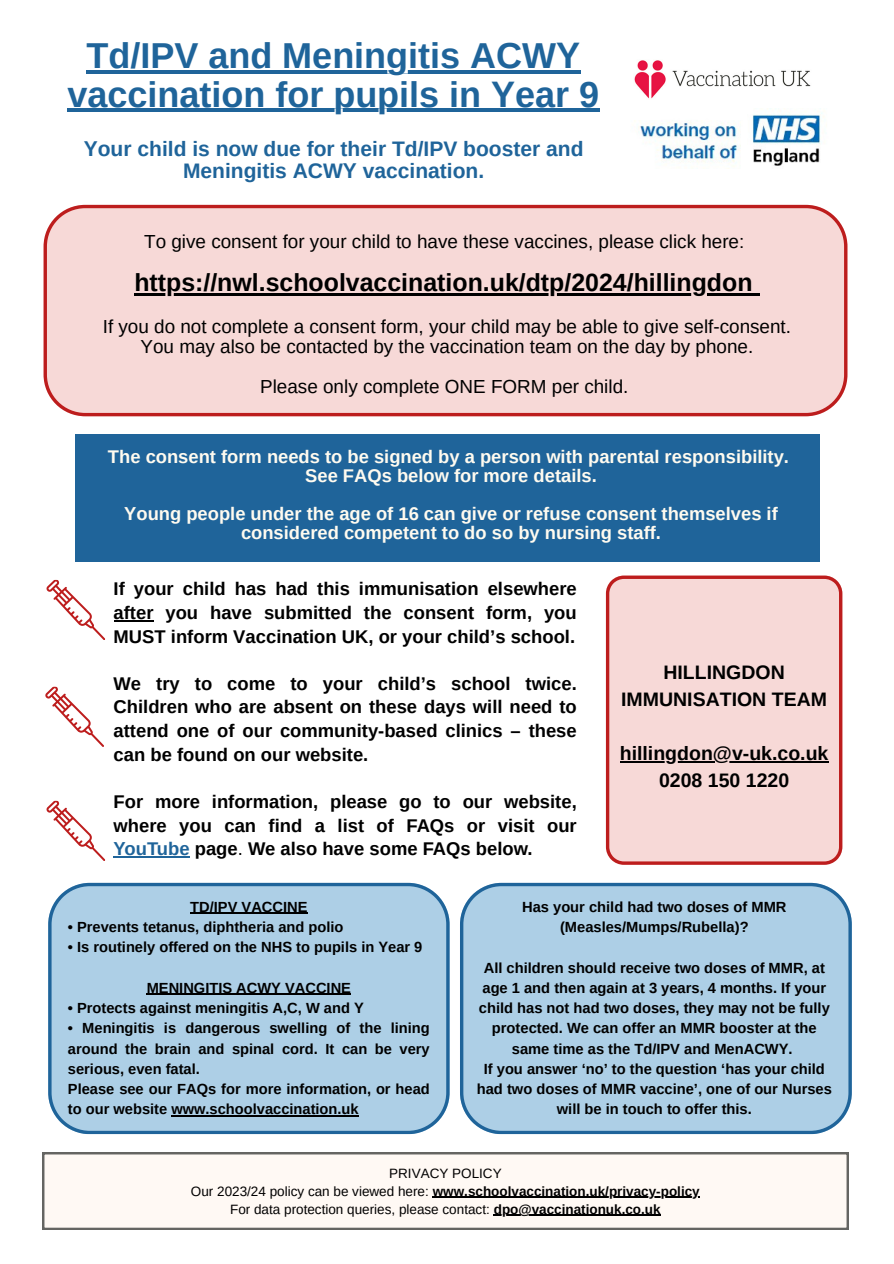
<style>
.page{position:relative;width:894px;height:1264px;background:#fff}
.page>*{position:absolute;margin:0;border:0;box-sizing:border-box;transform-origin:0 0}
.t1{font:700 36px "Arimo";color:#1f649a}
.t2{font:700 24.9px "Arimo";color:#000}
.t3{font:700 21px "Arimo";color:#1f649a}
.t4{font:700 19.5px/27px "Arimo";color:#000;text-align:center}
.t5{font:18.9px/20.2px "Arimo";color:#000;text-align:center}
.t6{font:700 18.45px/23.7px "Arimo";color:#000;text-align:justify}
.t7{font:700 18.3px/19.2px "Arimo";color:#fffbf0;text-align:center}
.t8{font:700 14.7px/20.2px "Arimo";color:#000;text-align:center}
.t9{font:13.5px "Arimo";color:#000}
.t10{font:700 13.5px "Arimo";color:#000}
.s1{color:#1f649a}
.s2{font-weight:400}
.s3{font-weight:700}
</style>
<div class="page">
<img style="left:638px;top:108px;width:186px;height:59px">
<img style="left:634px;top:60px;width:177px;height:39px">
<svg style="left:42px;top:1152px;width:806px;height:77px"></svg>
<hr style="left:432px;top:1196px;width:268px;height:1px;background:#000">
<hr style="left:493px;top:1214px;width:167px;height:1px;background:#000">
<div style="left:605px;top:575px;width:237px;height:289px;background:#f7d9d7"></div>
<div style="left:48px;top:882px;width:401px;height:251px;background:#adcfe6"></div>
<hr style="left:190px;top:912px;width:117px;height:2px;background:#000">
<hr style="left:147px;top:993px;width:204px;height:2px;background:#000">
<hr style="left:171px;top:1115px;width:187px;height:1px;background:#000">
<div style="left:460px;top:882px;width:391px;height:251px;background:#adcfe6"></div>
<div style="left:44px;top:205px;width:803px;height:211px;background:#f7d9d7"></div>
<hr style="left:134px;top:293px;width:618px;height:2px;background:#000">
<svg style="left:752px;top:293px;width:7px;height:2px"></svg>
<hr style="left:86px;top:70px;width:494px;height:3px;background:#1f649a">
<hr style="left:67px;top:108px;width:532px;height:4px;background:#1f649a">
<hr style="left:619px;top:761px;width:209px;height:1px;background:#000">
<div style="left:75px;top:434px;width:744px;height:127px;background:#1f649a"></div>
<svg style="left:46px;top:579px;width:59px;height:61px"></svg>
<svg style="left:45px;top:686px;width:59px;height:61px"></svg>
<svg style="left:46px;top:800px;width:59px;height:61px"></svg>
<hr style="left:114px;top:620px;width:39px;height:1px;background:#000">
<hr style="left:114px;top:856px;width:76px;height:1px;background:#1f649a">
<p class="t1" style="left:86px;top:35px;width:495px">Td/IPV and Meningitis ACWY</p>
<p class="t1" style="left:67px;top:74px;width:533px">vaccination for pupils in Year 9</p>
<p class="t3" style="left:84px;top:137px;width:501px">Your child is now due for their Td/IPV booster and</p>
<p class="t3" style="left:183px;top:159px;width:302px">Meningitis ACWY vaccination.</p>
<h4 class="t5" style="left:144px;top:231px;width:601px">To give consent for your child to have these vaccines, please click here:</h4>
<p class="t2" style="left:134px;top:268px;width:619px">https://nwl.schoolvaccination.uk/dtp/2024/hillingdon</p>
<p class="t5" style="left:103px;top:316px;width:689px">If you do not complete a consent form, your child may be able to give self-consent.<br>You may also be contacted by the vaccination team on the day by phone.</p>
<p class="t5" style="left:260px;top:377px;width:369px">Please only complete ONE FORM per child.</p>
<h3 class="t7" style="left:108px;top:446px;width:682px">The consent form needs to be signed by a person with parental responsibility.<br>See FAQs below for more details.</h3>
<h6 class="t7" style="left:124px;top:504px;width:655px">Young people under the age of 16 can give or refuse consent themselves if considered competent to do so by nursing staff.</h6>
<h6 class="t6" style="left:114px;top:577px;width:464px">If your child has had this immunisation elsewhere after you have submitted the consent form, you MUST inform Vaccination UK, or your child’s school.</h6>
<h6 class="t6" style="left:114px;top:671px;width:464px">We try to come to your child’s school twice.<br>Children who are absent on these days will need to attend one of our community-based clinics – these can be found on our website.</h6>
<h6 class="t6" style="left:114px;top:789px;width:464px">For more information, please go to our website, where you can find a list of FAQs or visit our <span class="s1">YouTube</span> page<span class="s2">.</span> We also have some FAQs below.</h6>
<p class="t4" style="left:621px;top:658px;width:207px">HILLINGDON<br>IMMUNISATION TEAM</p>
<h2 class="t4" style="left:619px;top:739px;width:210px">hillingdon@v-uk.co.uk<br>0208 150 1220</h2>
<h5 class="t8" style="left:190px;top:896px;width:119px">TD/IPV VACCINE</h5>
<h5 class="t8" style="left:68px;top:916px;width:277px">• Prevents tetanus, diphtheria and polio</h5>
<h5 class="t8" style="left:68px;top:937px;width:356px">• Is routinely offered on the NHS to pupils in Year 9</h5>
<h5 class="t8" style="left:147px;top:977px;width:206px">MENINGITIS ACWY VACCINE</h5>
<h5 class="t8" style="left:68px;top:997px;width:297px">• Protects against meningitis A,C, W and Y</h5>
<h5 class="t8" style="left:68px;top:1018px;width:363px;text-align:left">• Meningitis is dangerous swelling of the lining around the brain and spinal cord. It can be very serious, even fatal.<br>Please see our FAQs for more information, or head to our website www.schoolvaccination.uk</h5>
<h5 class="t8" style="left:522px;top:896px;width:266px">Has your child had two doses of MMR (Measles/Mumps/Rubella)?</h5>
<h4 class="t8" style="left:476px;top:957px;width:356px">All children should receive two doses of MMR, at age 1 and then again at 3 years, 4 months. If your child has not had two doses, they may not be fully protected. We can offer an MMR booster at the same time as the Td/IPV and MenACWY.<br>If you answer ‘no’ to the question ‘has your child had two doses of MMR vaccine’, one of our Nurses will be in touch to offer this.</h4>
<h1 class="t9" style="left:389px;top:1165px;width:114px">PRIVACY POLICY</h1>
<h3 class="t10" style="left:191px;top:1183px;width:510px"><span class="s2">Our 2023/24 policy can be viewed here:</span> www.schoolvaccination.uk/privacy-policy</h3>
<p class="t9" style="left:230px;top:1201px;width:432px">For data protection queries, please contact: <span class="s3">dpo@vaccinationuk.co.uk</span></p>
</div>
